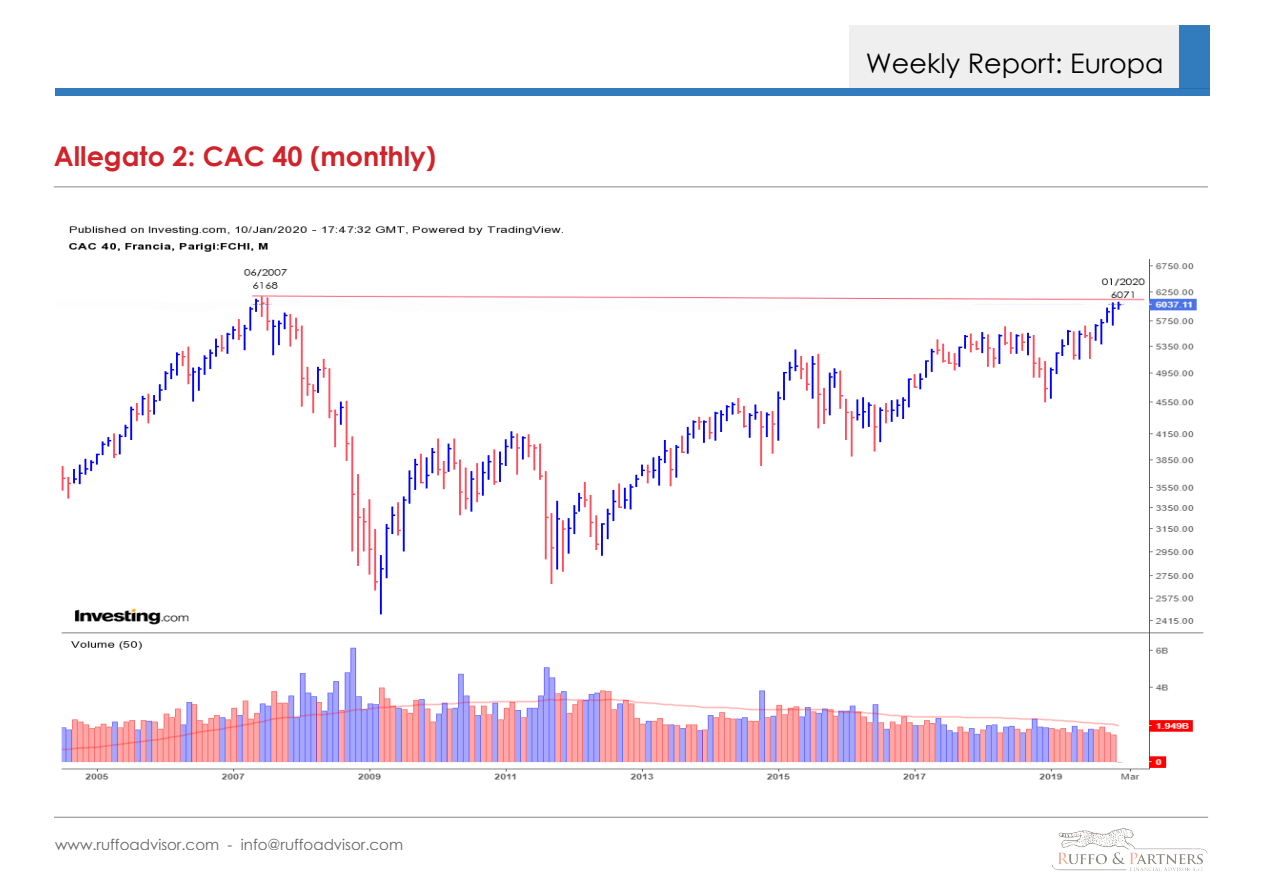
<style>
.page{position:relative;width:1263px;height:893px;background:#fff}
.page>*{position:absolute;margin:0;border:0;box-sizing:border-box;transform-origin:0 0}
.t1{font:700 27px "Century Gothic";color:#d1232a}
.t2{font:27px "Century Gothic";color:#000}
.t3{font:15px "Century Gothic";color:#231f20}
</style>
<div class="page">
<hr style="left:54px;top:187px;width:1154px;height:1px;background:#48403e">
<hr style="left:54px;top:817px;width:1154px;height:1px;background:#48403e">
<img style="left:1052px;top:828px;width:156px;height:43px">
<img style="left:61px;top:226px;width:1143px;height:554px">
<div style="left:849px;top:25px;width:330px;height:64px;background:#efefef"></div>
<div style="left:55px;top:89px;width:1155px;height:7px;background:#327bbd"></div>
<div style="left:1179px;top:25px;width:31px;height:64px;background:#327bbd"></div>
<p class="t1" style="left:54px;top:136px;width:384px">Allegato 2: CAC 40 (monthly)</p>
<p class="t3" style="left:55px;top:834px;width:350px">www.ruffoadvisor.com - info@ruffoadvisor.com</p>
<p class="t2" style="left:866px;top:45px;width:299px">Weekly Report: Europa</p>
</div>
